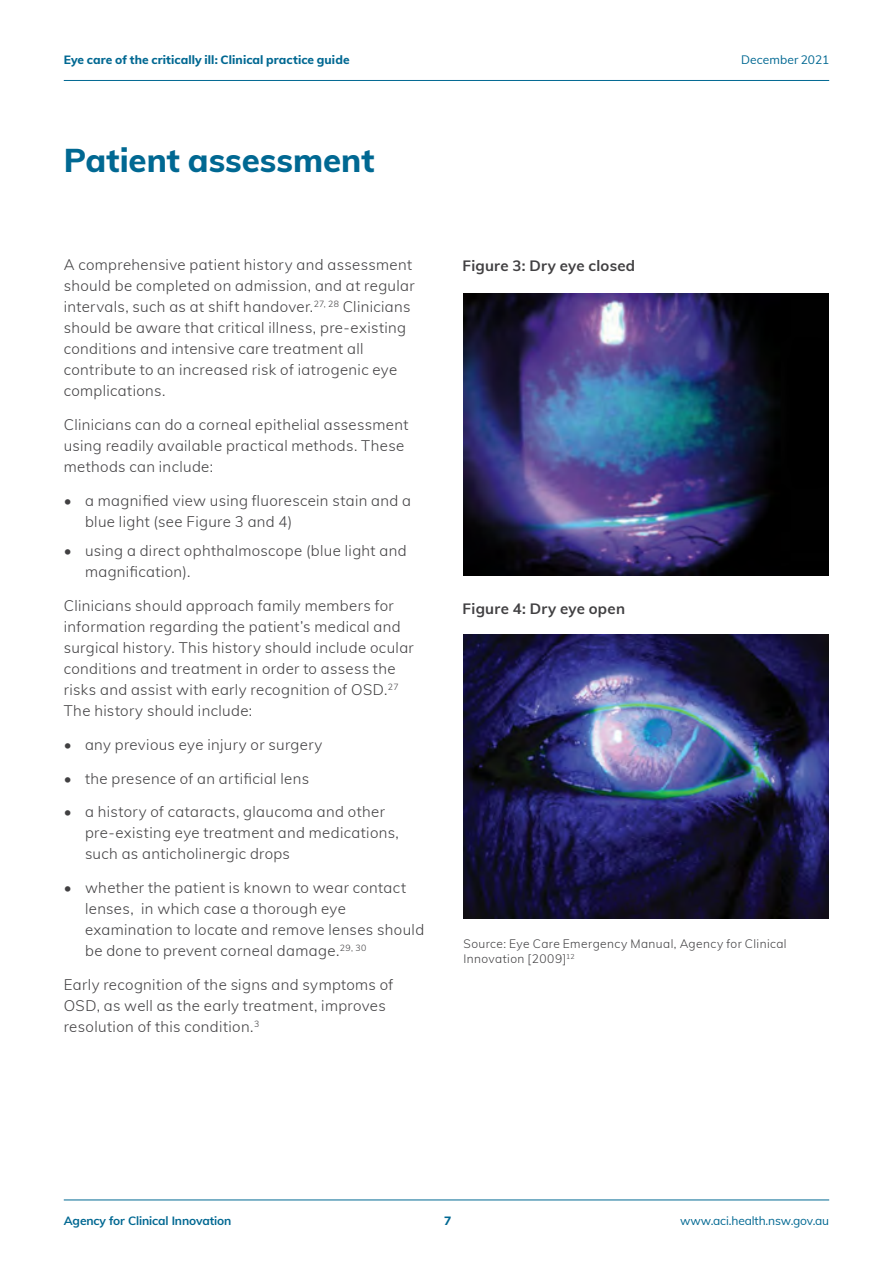
<style>
.page{position:relative;width:893px;height:1263px;background:#fff}
.page>*{position:absolute;margin:0;border:0;box-sizing:border-box;transform-origin:0 0}
.t1{font:800 33px "Muli";color:#006892}
.t2{font:300 15px/21px "Muli";letter-spacing:.02em;color:#414042}
.t3{font:700 15px "Muli";letter-spacing:.02em;color:#414042}
.t4{font:300 12px/15px "Muli";letter-spacing:.03em;color:#414042}
.t5{font:800 12px "Muli";letter-spacing:.01em;color:#006892}
.t6{font:12px "Muli";letter-spacing:-.01em;color:#006892}
.t7{font:700 12px "Muli";letter-spacing:-.01em;color:#006892}
</style>
<div class="page">
<img style="left:463px;top:635px;width:365px;height:283px">
<img style="left:463px;top:293px;width:365px;height:283px">
<hr style="left:64px;top:80px;width:765px;height:1px;background:#006892">
<hr style="left:64px;top:1199px;width:765px;height:1px;background:#006892">
<p class="t5" style="left:64px;top:51px;width:287px">Eye care of the critically ill: Clinical practice guide</p>
<p class="t6" style="left:741px;top:51px;width:90px">December 2021</p>
<h1 class="t1" style="left:64px;top:136px;width:312px">Patient assessment</h1>
<p class="t2" style="left:64px;top:254px;width:352px">A comprehensive patient history and assessment should be completed on admission, and at regular intervals, such as at shift handover.<sup>27,</sup> <sup>28</sup> Clinicians should be aware that critical illness, pre-existing conditions and intensive care treatment all contribute to an increased risk of iatrogenic eye complications.</p>
<p class="t2" style="left:64px;top:413px;width:346px">Clinicians can do a corneal epithelial assessment using readily available practical methods. These methods can include:</p>
<p class="t2" style="left:85px;top:489px;width:328px;text-indent:-21px">• a magnified view using fluorescein stain and a blue light (see Figure 3 and 4)</p>
<p class="t2" style="left:85px;top:540px;width:323px;text-indent:-21px">• using a direct ophthalmoscope (blue light and magnification).</p>
<p class="t2" style="left:64px;top:594px;width:352px">Clinicians should approach family members for information regarding the patient’s medical and surgical history. This history should include ocular conditions and treatment in order to assess the risks and assist with early recognition of OSD.<sup>27<br></sup>The history should include:</p>
<p class="t2" style="left:64px;top:733px;width:260px">• any previous eye injury or surgery</p>
<p class="t2" style="left:64px;top:767px;width:247px">• the presence of an artificial lens</p>
<p class="t2" style="left:85px;top:801px;width:315px;text-indent:-21px">• a history of cataracts, glaucoma and other pre-existing eye treatment and medications, such as anticholinergic drops</p>
<p class="t2" style="left:85px;top:876px;width:341px;text-indent:-21px">• whether the patient is known to wear contact lenses, in which case a thorough eye examination to locate and remove lenses should be done to prevent corneal damage.<sup>29,</sup> <sup>30</sup></p>
<p class="t2" style="left:64px;top:973px;width:331px">Early recognition of the signs and symptoms of<br>OSD, as well as the early treatment, improves resolution of this condition.<sup>3</sup></p>
<p class="t3" style="left:462px;top:254px;width:174px">Figure 3: Dry eye closed</p>
<p class="t3" style="left:463px;top:598px;width:164px">Figure 4: Dry eye open</p>
<p class="t4" style="left:463px;top:936px;width:325px">Source: Eye Care Emergency Manual, Agency for Clinical<br>Innovation [2009]<sup>12</sup></p>
<p class="t7" style="left:64px;top:1211px;width:169px">Agency for Clinical Innovation</p>
<p class="t5" style="left:444px;top:1211px;width:9px">7</p>
<p class="t6" style="left:680px;top:1211px;width:150px">www.aci.health.nsw.gov.au</p>
</div>
